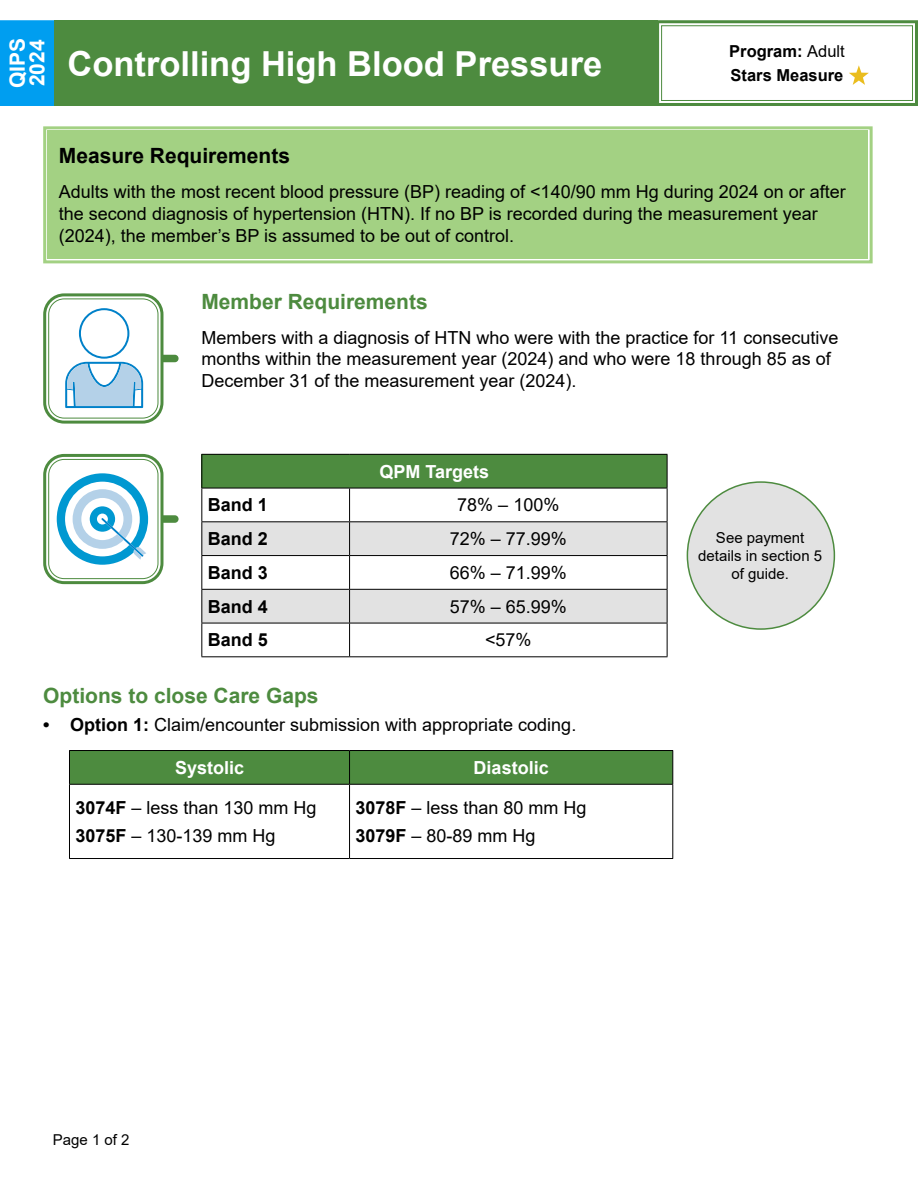
<style>
.page{position:relative;width:918px;height:1188px;background:#fff}
.page>*{position:absolute;margin:0;border:0;box-sizing:border-box;transform-origin:0 0}
.t1{font:700 34.5px "Arial";color:#fff}
.t2{font:700 21px "Arial";color:#4d8b3f}
.t3{font:700 21px "Arial";color:#000}
.t4{font:700 21px/19.5px "Arial";color:#fff}
.t5{font:18px/21.6px "Arial";color:#000}
.t6{font:700 18px "Arial";color:#fff}
.t7{font:700 18px "Arial";color:#000}
.t8{font:700 16.5px "Arial";color:#000}
.t9{font:15px/18px "Arial";color:#000;text-align:center}
.s1{font-weight:400}
.s2{font-weight:700}
</style>
<div class="page">
<div style="left:54px;top:20px;width:604px;height:86px;background:#4d8b3f"></div>
<div style="left:3px;top:23px;width:48px;height:80px;background:#009ef0"></div>
<div style="left:0;top:20px;width:54px;height:86px;border:6px solid #009ef0"></div>
<svg style="left:658px;top:20px;width:260px;height:86px"></svg>
<div style="left:43px;top:126px;width:830px;height:138px;background:#a3d183"></div>
<div style="left:49px;top:132px;width:818px;height:125px;border:3px solid #a3d183"></div>
<svg style="left:65px;top:308px;width:78px;height:100px"></svg>
<div style="left:43px;top:293px;width:120px;height:131px;border:3px solid #4d8b3f;border-radius:20px"></div>
<div style="left:48px;top:298px;width:110px;height:121px;border:1px solid #4d8b3f;border-radius:16px"></div>
<svg style="left:162px;top:354px;width:17px;height:9px"></svg>
<div style="left:202px;top:454px;width:465px;height:34px;background:#4d8b3f"></div>
<svg style="left:202px;top:489px;width:465px;height:167px"></svg>
<div style="left:202px;top:522px;width:465px;height:33px;background:#e2e2e2"></div>
<div style="left:202px;top:590px;width:465px;height:33px;background:#e2e2e2"></div>
<hr style="left:201px;top:454px;width:149px;height:1px;background:#000">
<hr style="left:201px;top:455px;width:1px;height:33px;background:#000">
<hr style="left:350px;top:454px;width:318px;height:1px;background:#000">
<hr style="left:667px;top:455px;width:1px;height:33px;background:#000">
<hr style="left:201px;top:488px;width:149px;height:1px;background:#000">
<hr style="left:350px;top:488px;width:318px;height:1px;background:#000">
<hr style="left:201px;top:488px;width:1px;height:33px;background:#000">
<hr style="left:349px;top:488px;width:1px;height:33px;background:#000">
<hr style="left:667px;top:488px;width:1px;height:33px;background:#000">
<hr style="left:201px;top:521px;width:149px;height:1px;background:#000">
<hr style="left:201px;top:522px;width:1px;height:33px;background:#000">
<hr style="left:350px;top:521px;width:318px;height:1px;background:#000">
<hr style="left:349px;top:522px;width:1px;height:33px;background:#000">
<hr style="left:667px;top:522px;width:1px;height:33px;background:#000">
<hr style="left:201px;top:555px;width:149px;height:1px;background:#000">
<hr style="left:201px;top:556px;width:1px;height:33px;background:#000">
<hr style="left:350px;top:555px;width:318px;height:1px;background:#000">
<hr style="left:349px;top:556px;width:1px;height:33px;background:#000">
<hr style="left:667px;top:556px;width:1px;height:33px;background:#000">
<hr style="left:201px;top:589px;width:149px;height:1px;background:#000">
<hr style="left:201px;top:590px;width:1px;height:33px;background:#000">
<hr style="left:350px;top:589px;width:318px;height:1px;background:#000">
<hr style="left:349px;top:590px;width:1px;height:33px;background:#000">
<hr style="left:667px;top:590px;width:1px;height:33px;background:#000">
<hr style="left:201px;top:623px;width:149px;height:1px;background:#000">
<hr style="left:201px;top:623px;width:1px;height:33px;background:#000">
<hr style="left:350px;top:623px;width:318px;height:1px;background:#000">
<hr style="left:349px;top:623px;width:1px;height:33px;background:#000">
<hr style="left:667px;top:623px;width:1px;height:33px;background:#000">
<hr style="left:201px;top:656px;width:149px;height:1px;background:#000">
<hr style="left:350px;top:656px;width:318px;height:1px;background:#000">
<svg style="left:57px;top:473px;width:91px;height:92px"></svg>
<div style="left:43px;top:454px;width:120px;height:130px;border:3px solid #4d8b3f;border-radius:20px"></div>
<div style="left:48px;top:459px;width:110px;height:120px;border:1px solid #4d8b3f;border-radius:16px"></div>
<svg style="left:162px;top:515px;width:17px;height:9px"></svg>
<div style="left:687px;top:482px;width:147px;height:147px;background:#e2e2e2;border-radius:50%"></div>
<div style="left:70px;top:751px;width:602px;height:33px;background:#4d8b3f"></div>
<hr style="left:69px;top:750px;width:281px;height:1px;background:#000">
<hr style="left:69px;top:751px;width:1px;height:33px;background:#000">
<hr style="left:350px;top:750px;width:323px;height:1px;background:#000">
<hr style="left:349px;top:751px;width:1px;height:33px;background:#000">
<hr style="left:672px;top:751px;width:1px;height:33px;background:#000">
<hr style="left:69px;top:784px;width:281px;height:1px;background:#000">
<hr style="left:350px;top:784px;width:323px;height:1px;background:#000">
<hr style="left:69px;top:785px;width:1px;height:73px;background:#000">
<hr style="left:349px;top:785px;width:1px;height:73px;background:#000">
<hr style="left:672px;top:785px;width:1px;height:73px;background:#000">
<hr style="left:69px;top:858px;width:281px;height:1px;background:#000">
<hr style="left:350px;top:858px;width:323px;height:1px;background:#000">
<p class="t4" style="left:8px;top:88px;width:52px;rotate:-90deg">QIPS<br>2024</p>
<h1 class="t1" style="left:68px;top:39px;width:536px">Controlling High Blood Pressure</h1>
<p class="t8" style="left:729px;top:40px;width:117px">Program: <span class="s1">Adult</span></p>
<p class="t8" style="left:731px;top:64px;width:114px">Stars Measure</p>
<p class="t3" style="left:59px;top:141px;width:233px">Measure Requirements</p>
<p class="t5" style="left:59px;top:181px;width:788px">Adults with the most recent blood pressure (BP) reading of &lt;140/90 mm Hg during 2024 on or after the second diagnosis of hypertension (HTN). If no BP is recorded during the measurement year (2024), the member’s BP is assumed to be out of control.</p>
<p class="t2" style="left:201px;top:287px;width:228px">Member Requirements</p>
<p class="t5" style="left:201px;top:327px;width:638px">Members with a diagnosis of HTN who were with the practice for 11 consecutive months within the measurement year (2024) and who were 18 through 85 as of<br>December 31 of the measurement year (2024).</p>
<p class="t6" style="left:380px;top:459px;width:111px">QPM Targets</p>
<p class="t7" style="left:208px;top:492px;width:62px">Band 1</p>
<p class="t5" style="left:457px;top:494px;width:104px">78% – 100%</p>
<p class="t7" style="left:208px;top:526px;width:62px">Band 2</p>
<p class="t5" style="left:450px;top:528px;width:119px">72% – 77.99%</p>
<p class="t7" style="left:208px;top:560px;width:62px">Band 3</p>
<p class="t5" style="left:450px;top:562px;width:119px">66% – 71.99%</p>
<p class="t7" style="left:208px;top:594px;width:62px">Band 4</p>
<p class="t5" style="left:450px;top:596px;width:119px">57% – 65.99%</p>
<p class="t7" style="left:208px;top:627px;width:62px">Band 5</p>
<p class="t5" style="left:485px;top:629px;width:48px">&lt;57%</p>
<p class="t9" style="left:698px;top:529px;width:126px">See payment details in section 5 of guide.</p>
<p class="t2" style="left:43px;top:681px;width:277px">Options to close Care Gaps</p>
<p class="t5" style="left:43px;top:714px;width:535px"><span class="s2">• Option 1:</span> Claim/encounter submission with appropriate coding.</p>
<p class="t6" style="left:175px;top:755px;width:71px">Systolic</p>
<p class="t6" style="left:474px;top:755px;width:77px">Diastolic</p>
<p class="t5" style="left:76px;top:793px;width:243px;line-height:28.3px"><span class="s2">3074F</span> – less than 130 mm Hg<br><span class="s2">3075F</span> – 130-139 mm Hg</p>
<p class="t5" style="left:356px;top:793px;width:233px;line-height:28.3px"><span class="s2">3078F</span> – less than 80 mm Hg<br><span class="s2">3079F</span> – 80-89 mm Hg</p>
<p class="t9" style="left:53px;top:1130px;width:78px">Page 1 of 2</p>
</div>
